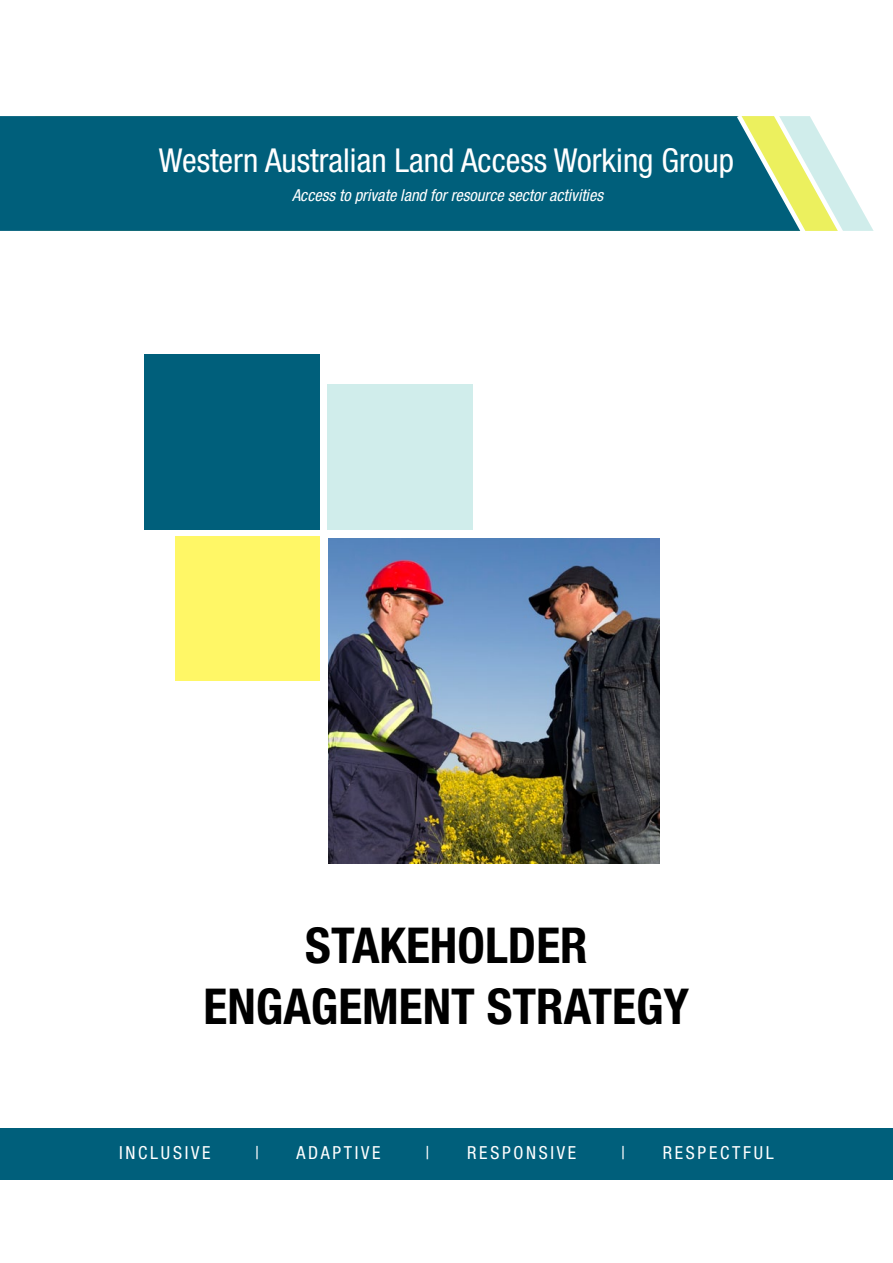
<style>
.page{position:relative;width:893px;height:1263px;background:#fff}
.page>*{position:absolute;margin:0;border:0;box-sizing:border-box;transform-origin:0 0}
.Main_Text{font:700 condensed 49.5px "Helvetica Neue";color:#000}
.Main_Text-2{font:condensed 33px "Helvetica Neue";color:#fff}
.Main_Text-3{font:condensed 18px "Helvetica Neue";letter-spacing:.15em;color:#fff}
.Main_Text-4{font:italic condensed 16.5px "Helvetica Neue";color:#fff}
</style>
<div class="page">
<div style="left:0;top:1128px;width:893px;height:51px;background:#005f7b"></div>
<div style="left:0;top:116px;width:733px;height:115px;background:#005f7b"></div>
<img style="left:328px;top:539px;width:332px;height:324px">
<div style="left:145px;top:354px;width:175px;height:176px;background:#005f7b"></div>
<div style="left:175px;top:536px;width:145px;height:145px;background:#fff766"></div>
<div style="left:327px;top:384px;width:146px;height:146px;background:#d0edeb"></div>
<svg style="left:733px;top:116px;width:124px;height:115px"></svg>
<p class="Main_Text-2" style="left:159px;top:141px;width:577px">Western Australian Land Access Working Group</p>
<p class="Main_Text-4" style="left:292px;top:186px;width:312px">Access to private land for resource sector activities</p>
<p class="Main_Text" style="left:305px;top:916px;width:284px">STAKEHOLDER</p>
<p class="Main_Text" style="left:204px;top:976px;width:487px">ENGAGEMENT STRATEGY</p>
<p class="Main_Text-3" style="left:119px;top:1142px;width:93px">INCLUSIVE</p>
<p class="Main_Text-3" style="left:255px;top:1142px;width:5px">|</p>
<p class="Main_Text-3" style="left:296px;top:1142px;width:86px">ADAPTIVE</p>
<p class="Main_Text-3" style="left:425px;top:1142px;width:5px">|</p>
<p class="Main_Text-3" style="left:467px;top:1142px;width:110px">RESPONSIVE</p>
<p class="Main_Text-3" style="left:621px;top:1142px;width:5px">|</p>
<p class="Main_Text-3" style="left:663px;top:1142px;width:112px">RESPECTFUL</p>
</div>
